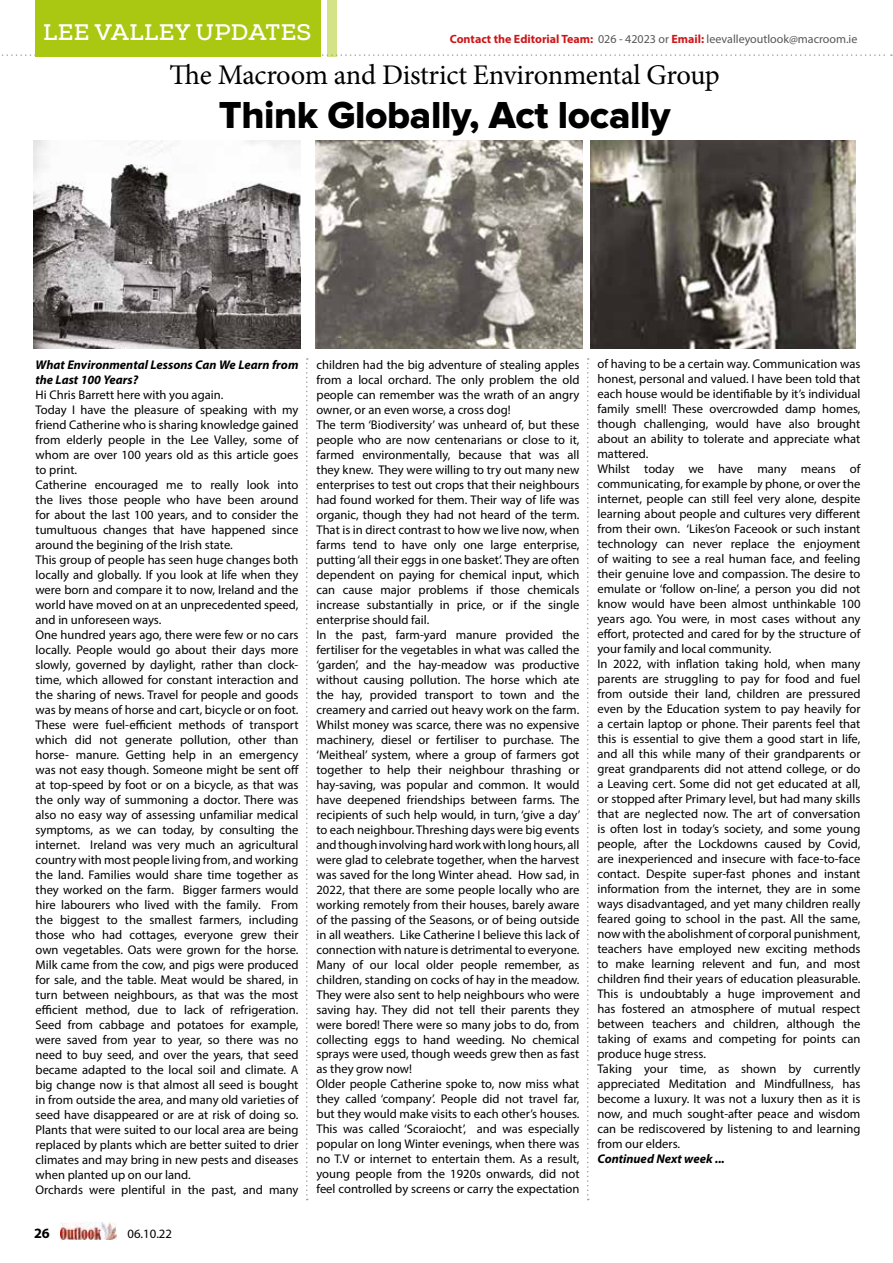
<style>
.page{position:relative;width:893px;height:1263px;background:#fff}
.page>*{position:absolute;margin:0;border:0;box-sizing:border-box;transform-origin:0 0}
.t1{font:39px "Proxima Nova Extrabld";letter-spacing:-.01em;color:#000}
.t2{font:28.5px "Minion Pro";letter-spacing:-.015em;color:#000}
.t3{font:22.5px "Nexa Slab Bold FREE";letter-spacing:.015em;color:#fff}
.t4{font:700 14.25px "Myriad Pro";color:#000}
.t5{font:12.75px "Myriad Pro";color:#000}
.t6{font:12.6px/15px "Myriad Pro";color:#000}
.t7{font:italic 700 12.6px/15px "Myriad Pro";color:#000}
.t8{font:12px "Myriad Pro";color:#575756}
.s1{font-weight:700;color:#cd1719}
</style>
<div class="page">
<img style="left:60px;top:1223px;width:57px;height:17px">
<svg style="left:2px;top:54px;width:890px;height:2px"></svg>
<div style="left:35px;top:0;width:285px;height:57px;background:#aac811"></div>
<div style="left:327px;top:0;width:10px;height:57px;background:#d4e388"></div>
<svg style="left:587px;top:358px;width:2px;height:842px"></svg>
<svg style="left:306px;top:358px;width:2px;height:842px"></svg>
<img style="left:316px;top:140px;width:266px;height:209px">
<img style="left:590px;top:140px;width:266px;height:209px">
<img style="left:34px;top:140px;width:267px;height:209px">
<h3 class="t3" style="left:43px;top:19px;width:270px">LEE VALLEY UPDATES</h3>
<p class="t8" style="left:450px;top:32px;width:409px"><span class="s1">Contact the Editorial Team:</span> 026 - 42023 or <span class="s1">Email:</span> leevalleyoutlook@macroom.ie</p>
<h2 class="t2" style="left:170px;top:56px;width:552px">The Macroom and District Environmental Group</h2>
<h1 class="t1" style="left:219px;top:97px;width:453px">Think Globally, Act locally</h1>
<p class="t7" style="left:36px;top:357px;width:264px">What Environmental Lessons Can We Learn from the Last 100 Years?</p>
<p class="t6" style="left:36px;top:387px;width:265px">Hi Chris Barrett here with you again.<br>Today I have the pleasure of speaking with my friend Catherine who is sharing knowledge gained from elderly people in the Lee Valley, some of whom are over 100 years old as this article goes to print.<br>Catherine encouraged me to really look into the lives those people who have been around for about the last 100 years, and to consider the tumultuous changes that have happened since around the begining of the Irish state.<br>This group of people has seen huge changes both locally and globally. If you look at life when they were born and compare it to now, Ireland and the world have moved on at an unprecedented speed, and in unforeseen ways.<br>One hundred years ago, there were few or no cars locally. People would go about their days more slowly, governed by daylight, rather than clock&shy;time, which allowed for constant interaction and the sharing of news. Travel for people and goods was by means of horse and cart, bicycle or on foot.<br>These were fuel-efficient methods of transport which did not generate pollution, other than horse- manure. Getting help in an emergency was not easy though. Someone might be sent off at top-speed by foot or on a bicycle, as that was the only way of summoning a doctor. There was also no easy way of assessing unfamiliar medical symptoms, as we can today, by consulting the internet. Ireland was very much an agricultural country with most people living from, and working the land. Families would share time together as they worked on the farm. Bigger farmers would hire labourers who lived with the family. From the biggest to the smallest farmers, including those who had cottages, everyone grew their own vegetables. Oats were grown for the horse.<br>Milk came from the cow, and pigs were produced for sale, and the table. Meat would be shared, in turn between neighbours, as that was the most efficient method, due to lack of refrigeration.<br>Seed from cabbage and potatoes for example, were saved from year to year, so there was no need to buy seed, and over the years, that seed became adapted to the local soil and climate. A big change now is that almost all seed is bought in from outside the area, and many old varieties of seed have disappeared or are at risk of doing so.<br>Plants that were suited to our local area are being replaced by plants which are better suited to drier climates and may bring in new pests and diseases when planted up on our land.<br>Orchards were plentiful in the past, and many</p>
<p class="t4" style="left:34px;top:1224px;width:17px">26</p>
<p class="t5" style="left:128px;top:1226px;width:46px">06.10.22</p>
<p class="t6" style="left:316px;top:357px;width:266px">children had the big adventure of stealing apples from a local orchard. The only problem the old people can remember was the wrath of an angry owner, or an even worse, a cross dog!<br>The term ‘Biodiversity’ was unheard of, but these people who are now centenarians or close to it, farmed environmentally, because that was all they knew. They were willing to try out many new enterprises to test out crops that their neighbours had found worked for them. Their way of life was organic, though they had not heard of the term.<br>That is in direct contrast to how we live now, when farms tend to have only one large enterprise, putting ‘all their eggs in one basket’. They are often dependent on paying for chemical input, which can cause major problems if those chemicals increase substantially in price, or if the single enterprise should fail.<br>In the past, farm-yard manure provided the fertiliser for the vegetables in what was called the ‘garden’, and the hay-meadow was productive without causing pollution. The horse which ate the hay, provided transport to town and the creamery and carried out heavy work on the farm.<br>Whilst money was scarce, there was no expensive machinery, diesel or fertiliser to purchase. The ‘Meitheal’ system, where a group of farmers got together to help their neighbour thrashing or hay-saving, was popular and common. It would have deepened friendships between farms. The recipients of such help would, in turn, ‘give a day’ to each neighbour. Threshing days were big events and though involving hard work with long hours, all were glad to celebrate together, when the harvest was saved for the long Winter ahead. How sad, in 2022, that there are some people locally who are working remotely from their houses, barely aware of the passing of the Seasons, or of being outside in all weathers. Like Catherine I believe this lack of connection with nature is detrimental to everyone.<br>Many of our local older people remember, as children, standing on cocks of hay in the meadow.<br>They were also sent to help neighbours who were saving hay. They did not tell their parents they were bored! There were so many jobs to do, from collecting eggs to hand weeding. No chemical sprays were used, though weeds grew then as fast as they grow now!<br>Older people Catherine spoke to, now miss what they called ‘company’. People did not travel far, but they would make visits to each other’s houses.<br>This was called ‘Scoraiocht’, and was especially popular on long Winter evenings, when there was no T.V or internet to entertain them. As a result, young people from the 1920s onwards, did not feel controlled by screens or carry the expectation</p>
<p class="t6" style="left:597px;top:356px;width:264px">of having to be a certain way. Communication was honest, personal and valued. I have been told that each house would be identifiable by it’s individual family smell! These overcrowded damp homes, though challenging, would have also brought about an ability to tolerate and appreciate what mattered.<br>Whilst today we have many means of communicating, for example by phone, or over the internet, people can still feel very alone, despite learning about people and cultures very different from their own. ‘Likes’on Faceook or such instant technology can never replace the enjoyment of waiting to see a real human face, and feeling their genuine love and compassion. The desire to emulate or ‘follow on-line’, a person you did not know would have been almost unthinkable 100 years ago. You were, in most cases without any effort, protected and cared for by the structure of your family and local community.<br>In 2022, with inflation taking hold, when many parents are struggling to pay for food and fuel from outside their land, children are pressured even by the Education system to pay heavily for a certain laptop or phone. Their parents feel that this is essential to give them a good start in life, and all this while many of their grandparents or great grandparents did not attend college, or do a Leaving cert. Some did not get educated at all, or stopped after Primary level, but had many skills that are neglected now. The art of conversation is often lost in today’s society, and some young people, after the Lockdowns caused by Covid, are inexperienced and insecure with face-to-face contact. Despite super-fast phones and instant information from the internet, they are in some ways disadvantaged, and yet many children really feared going to school in the past. All the same, now with the abolishment of corporal punishment, teachers have employed new exciting methods to make learning relevent and fun, and most children find their years of education pleasurable.<br>This is undoubtably a huge improvement and has fostered an atmosphere of mutual respect between teachers and children, although the taking of exams and competing for points can produce huge stress.<br>Taking your time, as shown by currently appreciated Meditation and Mindfullness, has become a luxury. It was not a luxury then as it is now, and much sought-after peace and wisdom can be rediscovered by listening to and learning from our elders.</p>
<p class="t7" style="left:597px;top:1151px;width:129px">Continued Next week ...</p>
</div>
